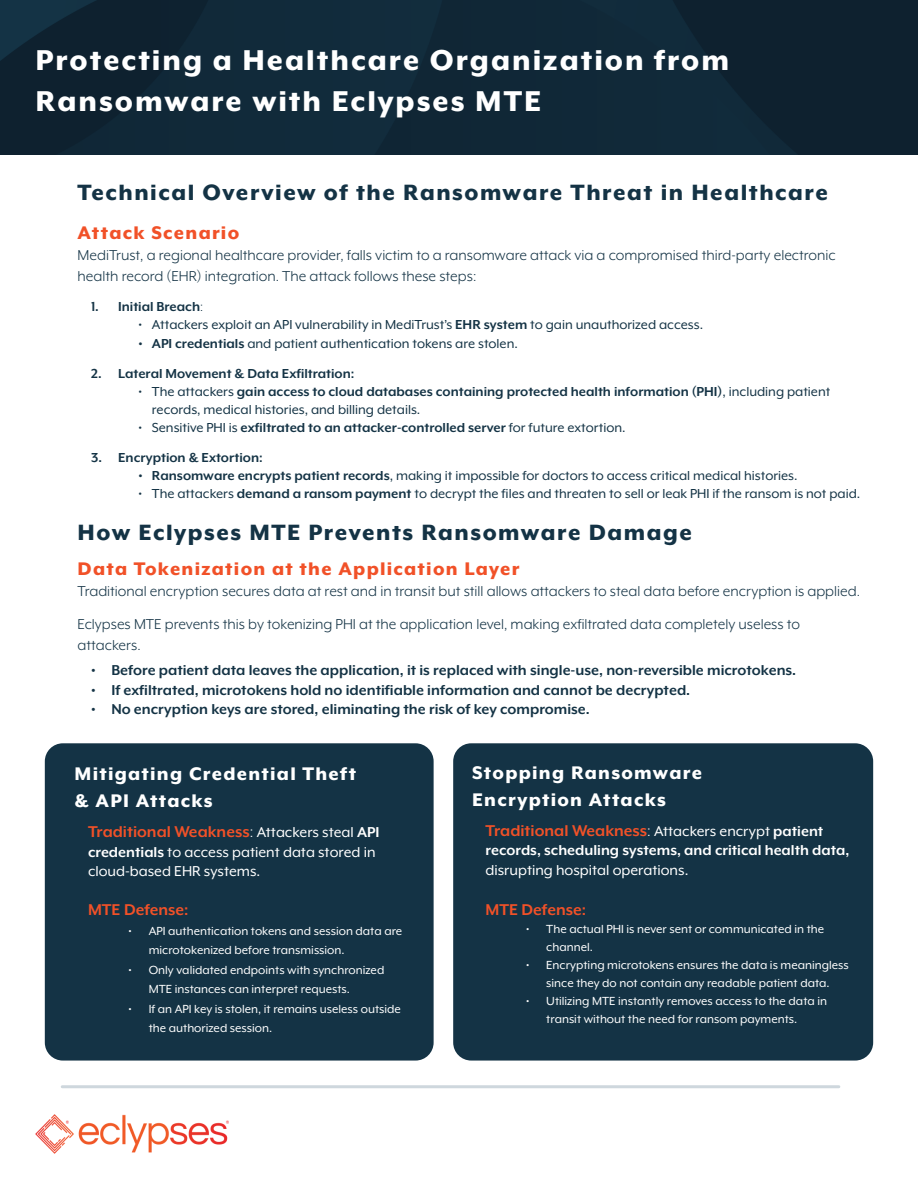
<style>
.page{position:relative;width:918px;height:1188px;background:#fff}
.page>*{position:absolute;margin:0;border:0;box-sizing:border-box;transform-origin:0 0}
.t1{font:800 33px/41.4px "Mr Eaves XL Mod OT";letter-spacing:.06em;color:#fff}
.t2{font:800 25.5px "Mr Eaves XL Mod OT";letter-spacing:.06em;color:#143345}
.t3{font:800 21px "Mr Eaves XL Mod OT";letter-spacing:.06em;color:#fff}
.t4{font:800 21px "Mr Eaves XL Mod OT";letter-spacing:.06em;color:#f15128}
.t5{font:700 18px "Mr Eaves XL Mod OT";color:#f15128}
.t6{font:16.5px/21px "Mr Eaves XL Mod OT";color:#143345}
.t7{font:700 16.5px "Mr Eaves XL Mod OT";color:#143345}
.t8{font:700 16.5px/19.5px "Mr Eaves XL Mod OT";color:#fff}
.t9{font:16.5px/19.5px "Mr Eaves XL Mod OT";color:#fff}
.t10{font:15px/18px "Mr Eaves XL Mod OT";color:#143345}
.t11{font:700 15px "Mr Eaves XL Mod OT";color:#143345}
.t12{font:13.5px/19.5px "Mr Eaves XL Mod OT";color:#fff}
.s1{font-weight:400}
.s2{font-weight:700}
.s3{font-weight:400;color:#fff}
.s4{font-weight:400;font-size:16.5px;color:#fff}
.s5{font-size:16.5px;color:#fff}
</style>
<div class="page">
<div style="left:453px;top:743px;width:420px;height:318px;background:#143345;border-radius:18px"></div>
<div style="left:45px;top:743px;width:389px;height:318px;background:#143345;border-radius:18px"></div>
<div style="left:0;top:0;width:918px;height:154px;background:#102837"></div>
<img style="left:36px;top:1115px;width:192px;height:38px">
<hr style="left:62px;top:1085px;width:777px;height:3px;background:#ced7dd">
<p class="t1" style="left:36px;top:39px;width:695px">Protecting a Healthcare Organization from<br>Ransomware with Eclypses MTE</p>
<p class="t2" style="left:78px;top:178px;width:752px">Technical Overview of the Ransomware Threat in Healthcare</p>
<p class="t4" style="left:78px;top:220px;width:163px">Attack Scenario</p>
<p class="t6" style="left:78px;top:244px;width:760px">MediTrust, a regional healthcare provider, falls victim to a ransomware attack via a compromised third-party electronic health record (EHR) integration. The attack follows these steps:</p>
<p class="t11" style="left:91px;top:298px;width:114px">1. Initial Breach<span class="s1">:</span></p>
<p class="t10" style="left:138px;top:315px;width:566px">• Attackers exploit an API vulnerability in MediTrust’s <span class="s2">EHR system</span> to gain unauthorized access.</p>
<p class="t10" style="left:138px;top:335px;width:381px"><span class="s2">• API credentials</span> and patient authentication tokens are stolen.</p>
<p class="t11" style="left:91px;top:365px;width:265px">2. Lateral Movement &amp; Data Exfiltration:</p>
<p class="t10" style="left:152px;top:383px;width:680px;text-indent:-14px">• The attackers <span class="s2">gain access to cloud databases containing protected health information (PHI)</span>, including patient records, medical histories, and billing details.</p>
<p class="t11" style="left:138px;top:419px;width:489px"><span class="s1">• Sensitive PHI is</span> exfiltrated to an attacker-controlled server <span class="s1">for future extortion.</span></p>
<p class="t11" style="left:91px;top:449px;width:173px">3. Encryption &amp; Extortion:</p>
<p class="t10" style="left:138px;top:467px;width:661px"><span class="s2">• Ransomware encrypts patient records</span>, making it impossible for doctors to access critical medical histories.</p>
<p class="t10" style="left:138px;top:485px;width:723px">• The attackers <span class="s2">demand a ransom payment</span> to decrypt the files and threaten to sell or leak PHI if the ransom is not paid.</p>
<p class="t2" style="left:78px;top:518px;width:616px">How Eclypses MTE Prevents Ransomware Damage</p>
<p class="t4" style="left:78px;top:556px;width:443px">Data Tokenization at the Application Layer</p>
<p class="t6" style="left:78px;top:580px;width:784px">Traditional encryption secures data at rest and in transit but still allows attackers to steal data before encryption is applied.</p>
<p class="t6" style="left:78px;top:613px;width:724px">Eclypses MTE prevents this by tokenizing PHI at the application level, making exfiltrated data completely useless to attackers.</p>
<p class="t7" style="left:91px;top:661px;width:707px">• Before patient data leaves the application, it is replaced with single-use, non-reversible microtokens.</p>
<p class="t7" style="left:91px;top:681px;width:601px">• If exfiltrated, microtokens hold no identifiable information and cannot be decrypted.</p>
<p class="t7" style="left:91px;top:700px;width:500px">• No encryption keys are stored, eliminating the risk of key compromise.</p>
<p class="t3" style="left:75px;top:762px;width:283px">Mitigating Credential Theft</p>
<p class="t3" style="left:75px;top:789px;width:140px">&amp; API Attacks</p>
<p class="t5" style="left:88px;top:822px;width:293px">Traditional Weakness<span class="s3">:</span> <span class="s4">Attackers steal</span> <span class="s5">API</span></p>
<p class="t9" style="left:88px;top:842px;width:289px"><span class="s2">credentials</span> to access patient data stored in cloud-based EHR systems.</p>
<p class="t5" style="left:88px;top:900px;width:102px">MTE Defense:</p>
<p class="t12" style="left:149px;top:921px;width:255px;text-indent:-20px">• API authentication tokens and session data are microtokenized before transmission.</p>
<p class="t12" style="left:149px;top:960px;width:237px;text-indent:-20px">• Only validated endpoints with synchronized<br>MTE instances can interpret requests.</p>
<p class="t12" style="left:149px;top:999px;width:254px;text-indent:-20px">• If an API key is stolen, it remains useless outside the authorized session.</p>
<p class="t3" style="left:472px;top:760px;width:232px">Stopping Ransomware</p>
<p class="t3" style="left:472px;top:787px;width:195px">Encryption Attacks</p>
<p class="t5" style="left:486px;top:820px;width:339px">Traditional Weakness<span class="s3">:</span> <span class="s4">Attackers encrypt</span> <span class="s5">patient</span></p>
<p class="t8" style="left:486px;top:840px;width:365px">records, scheduling systems, and critical health data, <span class="s1">disrupting hospital operations.</span></p>
<p class="t5" style="left:486px;top:900px;width:102px">MTE Defense:</p>
<p class="t12" style="left:546px;top:920px;width:279px;line-height:18px;text-indent:-20px">• The actual PHI is never sent or communicated in the channel.</p>
<p class="t12" style="left:526px;top:956px;width:324px;line-height:18px;text-align:center">• Encrypting microtokens ensures the data is meaningless since they do not contain any readable patient data.</p>
<p class="t12" style="left:546px;top:992px;width:282px;line-height:18px;text-indent:-20px">• Utilizing MTE instantly removes access to the data in transit without the need for ransom payments.</p>
</div>
